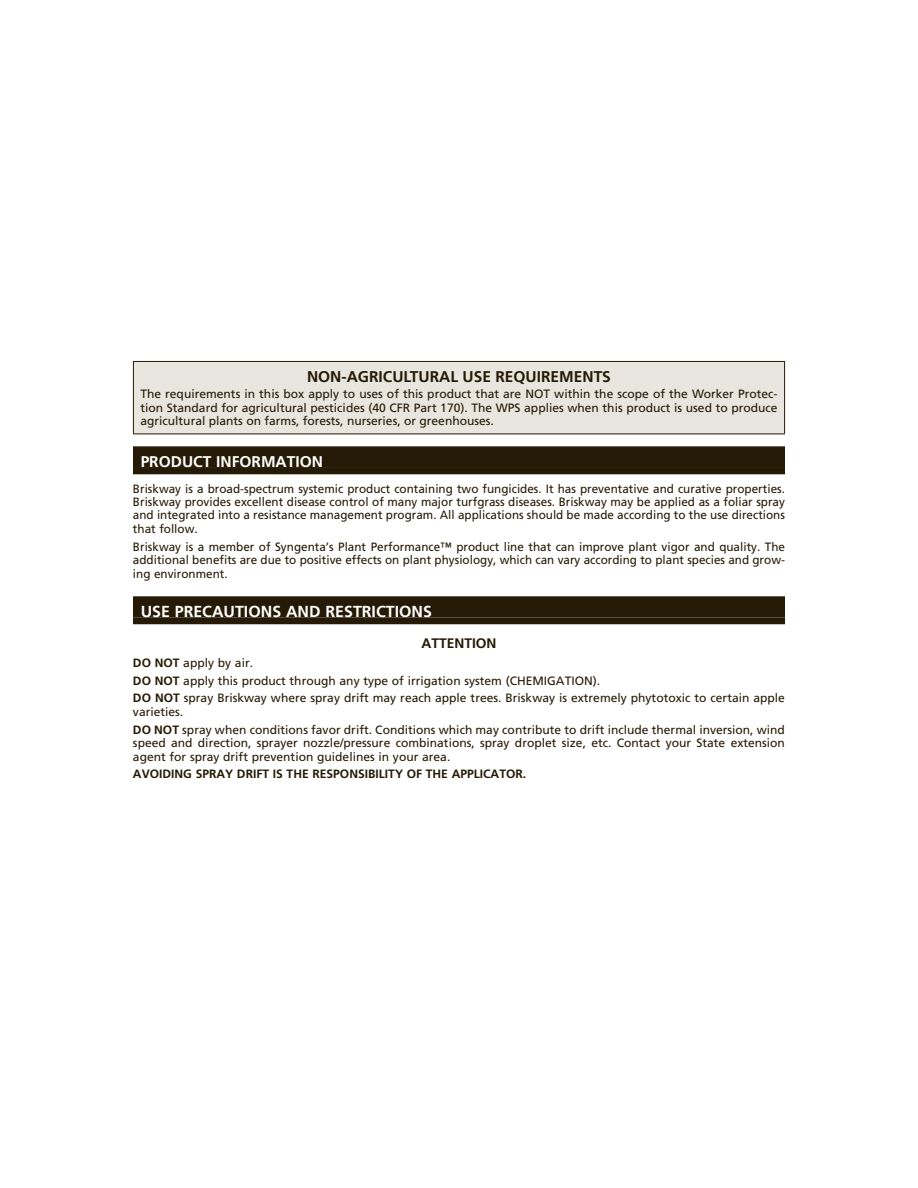
<style>
.page{position:relative;width:918px;height:1188px;background:#fff}
.page>*{position:absolute;margin:0;border:0;box-sizing:border-box;transform-origin:0 0}
.t1{font:700 15.9px "Frutiger LT Std";color:#fff}
.t2{font:700 15.6px "Frutiger LT Std";color:#251a05}
.t3{font:700 15.6px "Frutiger LT Std";color:#fff}
.t4{font:700 13.8px "Frutiger LT Std";color:#251a05}
.t5{font:12.15px/13.5px "Frutiger LT Std";color:#251a05;text-align:justify}
.t6{font:700 12.15px "Frutiger LT Std";color:#251a05}
.s1{font-weight:700}
</style>
<div class="page">
<div style="left:133px;top:446px;width:652px;height:21px;background:#251a05"></div>
<div style="left:133px;top:467px;width:652px;height:7px;background:#251a05"></div>
<div style="left:133px;top:596px;width:652px;height:21px;background:#251a05"></div>
<div style="left:133px;top:617px;width:652px;height:7px;background:#251a05"></div>
<div style="left:133px;top:361px;width:652px;height:73px;background:#e8e6df"></div>
<hr style="left:133px;top:361px;width:652px;height:1px;background:#251a05">
<hr style="left:133px;top:362px;width:1px;height:71px;background:#251a05">
<hr style="left:784px;top:362px;width:1px;height:71px;background:#251a05">
<hr style="left:133px;top:433px;width:652px;height:1px;background:#251a05">
<p class="t2" style="left:307px;top:370px;width:305px">NON-AGRICULTURAL USE REQUIREMENTS</p>
<p class="t5" style="left:140px;top:388px;width:639px">The requirements in this box apply to uses of this product that are NOT within the scope of the Worker Protec&shy;tion Standard for agricultural pesticides (40 CFR Part 170). The WPS applies when this product is used to produce agricultural plants on farms, forests, nurseries, or greenhouses.</p>
<p class="t3" style="left:141px;top:455px;width:184px">PRODUCT INFORMATION</p>
<p class="t5" style="left:133px;top:482px;width:654px">Briskway is a broad-spectrum systemic product containing two fungicides. It has preventative and curative properties.<br>Briskway provides excellent disease control of many major turfgrass diseases. Briskway may be applied as a foliar spray and integrated into a resistance management program. All applications should be made according to the use directions that follow.</p>
<p class="t5" style="left:133px;top:541px;width:654px">Briskway is a member of Syngenta’s Plant Performance™ product line that can improve plant vigor and quality. The additional benefits are due to positive effects on plant physiology, which can vary according to plant species and grow&shy;ing environment.</p>
<h1 class="t1" style="left:141px;top:605px;width:293px">USE PRECAUTIONS AND RESTRICTIONS</h1>
<p class="t4" style="left:421px;top:638px;width:77px">ATTENTION</p>
<p class="t5" style="left:133px;top:655px;width:654px;line-height:17.9px;text-align:left"><span class="s1">DO NOT</span> apply by air.<br><span class="s1">DO NOT</span> apply this product through any type of irrigation system (CHEMIGATION).<br><span class="s1">DO NOT</span> spray Briskway where spray drift may reach apple trees. Briskway is extremely phytotoxic to certain apple</p>
<p class="t5" style="left:133px;top:704px;width:654px;line-height:17.9px">varieties.<br><span class="s1">DO NOT</span> spray when conditions favor drift. Conditions which may contribute to drift include thermal inversion, wind</p>
<p class="t5" style="left:133px;top:737px;width:654px">speed and direction, sprayer nozzle/pressure combinations, spray droplet size, etc. Contact your State extension agent for spray drift prevention guidelines in your area.</p>
<p class="t6" style="left:133px;top:769px;width:395px">AVOIDING SPRAY DRIFT IS THE RESPONSIBILITY OF THE APPLICATOR.</p>
</div>
